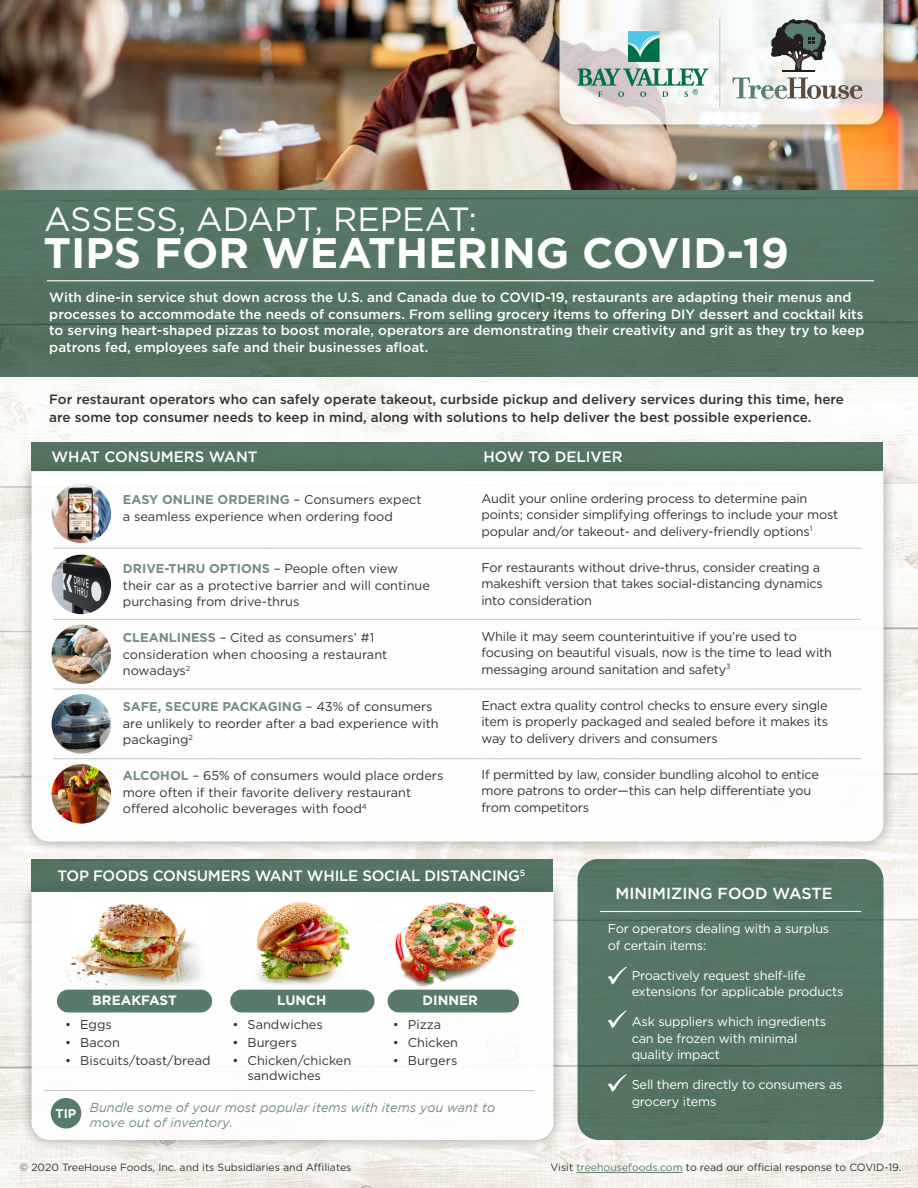
<style>
.page{position:relative;width:918px;height:1188px;background:#fff}
.page>*{position:absolute;margin:0;border:0;box-sizing:border-box;transform-origin:0 0}
.t1{font:700 42.6px "Gotham";color:#fff}
.t2{font:33.6px "Gotham";color:#fff}
.t3{font:500 16.05px "Gotham";color:#fff}
.t4{font:500 15px "Gotham";letter-spacing:-.015em;color:#fff}
.t5{font:500 13.5px/16.5px "Gotham";color:#fff}
.t6{font:500 13.5px/18px "Gotham";color:#333}
.t7{font:700 13.5px "Gotham";color:#fff}
.t8{font:12.75px/16.5px "Gotham";letter-spacing:-.015em;color:#333}
.t9{font:12.75px/16.5px "Gotham";letter-spacing:-.015em;color:#fff}
.t10{font:italic 12.75px/15px "Gotham";color:#748e7f}
.t11{font:700 12.6px "Gotham";color:#fff}
.t12{font:10.5px "Gotham";color:#333}
.s1{font-weight:700;color:#748e7f}
.s2{color:#587b69}
</style>
<div class="page">
<img style="left:0;top:0;width:918px;height:1188px">
<div style="left:0;top:189px;width:918px;height:187px;background:#557562"></div>
<div style="left:18px;top:878px;width:549px;height:275px;background:#000;opacity:.4"></div>
<svg style="left:32px;top:891px;width:522px;height:249px"></svg>
<div style="left:18px;top:458px;width:879px;height:397px;background:#000;opacity:.4"></div>
<svg style="left:32px;top:471px;width:852px;height:371px"></svg>
<div style="left:548px;top:0;width:347px;height:136px;background:#000;opacity:.4"></div>
<div style="left:32px;top:442px;width:852px;height:29px;background:#547561"></div>
<img style="left:52px;top:484px;width:59px;height:59px;border-radius:30px">
<img style="left:52px;top:555px;width:59px;height:59px;border-radius:30px">
<img style="left:52px;top:625px;width:59px;height:59px;border-radius:30px">
<img style="left:52px;top:694px;width:59px;height:60px;border-radius:30px">
<img style="left:52px;top:764px;width:59px;height:60px;border-radius:30px">
<hr style="left:53px;top:548px;width:808px;height:1px;background:#ccc">
<hr style="left:53px;top:619px;width:808px;height:1px;background:#ccc">
<hr style="left:53px;top:688px;width:808px;height:2px;background:#ccc">
<hr style="left:53px;top:758px;width:808px;height:1px;background:#ccc">
<hr style="left:47px;top:280px;width:827px;height:1px;background:#fff">
<div style="left:32px;top:859px;width:522px;height:32px;background:#547461"></div>
<div style="left:578px;top:859px;width:306px;height:281px;background:#587b69;border-radius:21px"></div>
<hr style="left:600px;top:911px;width:261px;height:1px;background:#fff">
<img style="left:66px;top:899px;width:143px;height:88px">
<img style="left:389px;top:898px;width:130px;height:89px">
<img style="left:248px;top:898px;width:109px;height:91px">
<div style="left:57px;top:990px;width:155px;height:22px;background:#587b69;border-radius:11px"></div>
<div style="left:230px;top:990px;width:145px;height:22px;background:#587b69;border-radius:11px"></div>
<div style="left:388px;top:990px;width:131px;height:22px;background:#587b69;border-radius:11px"></div>
<div style="left:51px;top:1098px;width:30px;height:31px;background:#587b69;border-radius:50%"></div>
<hr style="left:44px;top:1090px;width:491px;height:1px;background:#ccc">
<svg style="left:608px;top:967px;width:19px;height:18px"></svg>
<svg style="left:608px;top:1010px;width:19px;height:18px"></svg>
<svg style="left:608px;top:1074px;width:19px;height:18px"></svg>
<hr style="left:576px;top:1172px;width:107px;height:1px;background:#587b69">
<svg style="left:559px;top:0;width:324px;height:125px"></svg>
<hr style="left:719px;top:18px;width:1px;height:90px;background:#ccc">
<p class="t2" style="left:44px;top:198px;width:434px">ASSESS, ADAPT, REPEAT:</p>
<p class="t1" style="left:44px;top:225px;width:747px">TIPS FOR WEATHERING COVID-19</p>
<p class="t5" style="left:49px;top:289px;width:817px">With dine-in service shut down across the U.S. and Canada due to COVID-19, restaurants are adapting their menus and processes to accommodate the needs of consumers. From selling grocery items to offering DIY dessert and cocktail kits to serving heart-shaped pizzas to boost morale, operators are demonstrating their creativity and grit as they try to keep patrons fed, employees safe and their businesses afloat.</p>
<p class="t6" style="left:49px;top:390px;width:796px">For restaurant operators who can safely operate takeout, curbside pickup and delivery services during this time, here are some top consumer needs to keep in mind, along with solutions to help deliver the best possible experience.</p>
<p class="t4" style="left:52px;top:448px;width:208px">WHAT CONSUMERS WANT</p>
<p class="t4" style="left:484px;top:448px;width:141px">HOW TO DELIVER</p>
<p class="t8" style="left:123px;top:491px;width:300px"><span class="s1">EASY ONLINE ORDERING</span> – Consumers expect a seamless experience when ordering food</p>
<p class="t8" style="left:482px;top:489px;width:358px">Audit your online ordering process to determine pain points; consider simplifying offerings to include your most popular and/or takeout- and delivery-friendly options<sup>1</sup></p>
<p class="t8" style="left:482px;top:558px;width:343px">For restaurants without drive-thrus, consider creating a makeshift version that takes social-distancing dynamics into consideration</p>
<p class="t8" style="left:482px;top:627px;width:352px">While it may seem counterintuitive if you’re used to focusing on beautiful visuals, now is the time to lead with messaging around sanitation and safety<sup>3</sup></p>
<p class="t8" style="left:482px;top:696px;width:348px;text-align:justify">Enact extra quality control checks to ensure every single item is properly packaged and sealed before it makes its way to delivery drivers and consumers</p>
<p class="t8" style="left:482px;top:765px;width:339px">If permitted by law, consider bundling alcohol to entice more patrons to order—this can help differentiate you from competitors</p>
<p class="t8" style="left:123px;top:560px;width:309px"><span class="s1">DRIVE-THRU OPTIONS</span> – People often view their car as a protective barrier and will continue purchasing from drive-thrus</p>
<p class="t8" style="left:123px;top:629px;width:266px"><span class="s1">CLEANLINESS</span> – Cited as consumers’ #1 consideration when choosing a restaurant nowadays<sup>2</sup></p>
<p class="t8" style="left:123px;top:698px;width:317px"><span class="s1">SAFE, SECURE PACKAGING</span> – 43% of consumers are unlikely to reorder after a bad experience with packaging<sup>2</sup></p>
<p class="t8" style="left:123px;top:767px;width:322px"><span class="s1">ALCOHOL</span> – 65% of consumers would place orders more often if their favorite delivery restaurant offered alcoholic beverages with food<sup>4</sup></p>
<p class="t4" style="left:58px;top:867px;width:469px">TOP FOODS CONSUMERS WANT WHILE SOCIAL DISTANCING<sup>5</sup></p>
<p class="t7" style="left:92px;top:991px;width:86px">BREAKFAST</p>
<p class="t8" style="left:65px;top:1016px;width:48px">• Eggs</p>
<p class="t8" style="left:65px;top:1034px;width:56px">• Bacon</p>
<p class="t8" style="left:65px;top:1052px;width:147px">• Biscuits/toast/bread</p>
<p class="t7" style="left:277px;top:991px;width:51px">LUNCH</p>
<p class="t8" style="left:233px;top:1016px;width:92px">• Sandwiches</p>
<p class="t8" style="left:233px;top:1034px;width:66px">• Burgers</p>
<p class="t8" style="left:248px;top:1052px;width:105px;line-height:15px;text-indent:-15px">• Chicken/chicken sandwiches</p>
<p class="t7" style="left:423px;top:991px;width:57px">DINNER</p>
<p class="t8" style="left:393px;top:1016px;width:50px">• Pizza</p>
<p class="t8" style="left:393px;top:1034px;width:67px">• Chicken</p>
<p class="t8" style="left:393px;top:1052px;width:66px">• Burgers</p>
<p class="t11" style="left:56px;top:1105px;width:22px">TIP</p>
<p class="t10" style="left:90px;top:1100px;width:407px">Bundle some of your most popular items with items you want to move out of inventory.</p>
<p class="t3" style="left:616px;top:884px;width:219px">MINIMIZING FOOD WASTE</p>
<p class="t9" style="left:608px;top:920px;width:223px">For operators dealing with a surplus of certain items:</p>
<p class="t9" style="left:632px;top:967px;width:213px">Proactively request shelf-life extensions for applicable products</p>
<p class="t9" style="left:632px;top:1013px;width:196px">Ask suppliers which ingredients can be frozen with minimal quality impact</p>
<p class="t9" style="left:632px;top:1076px;width:212px">Sell them directly to consumers as grocery items</p>
<p class="t12" style="left:20px;top:1161px;width:334px">© 2020 TreeHouse Foods, Inc. and its Subsidiaries and Affiliates</p>
<p class="t12" style="left:551px;top:1161px;width:352px">Visit <span class="s2">treehousefoods.com</span> to read our official response to COVID-19.</p>
</div>
